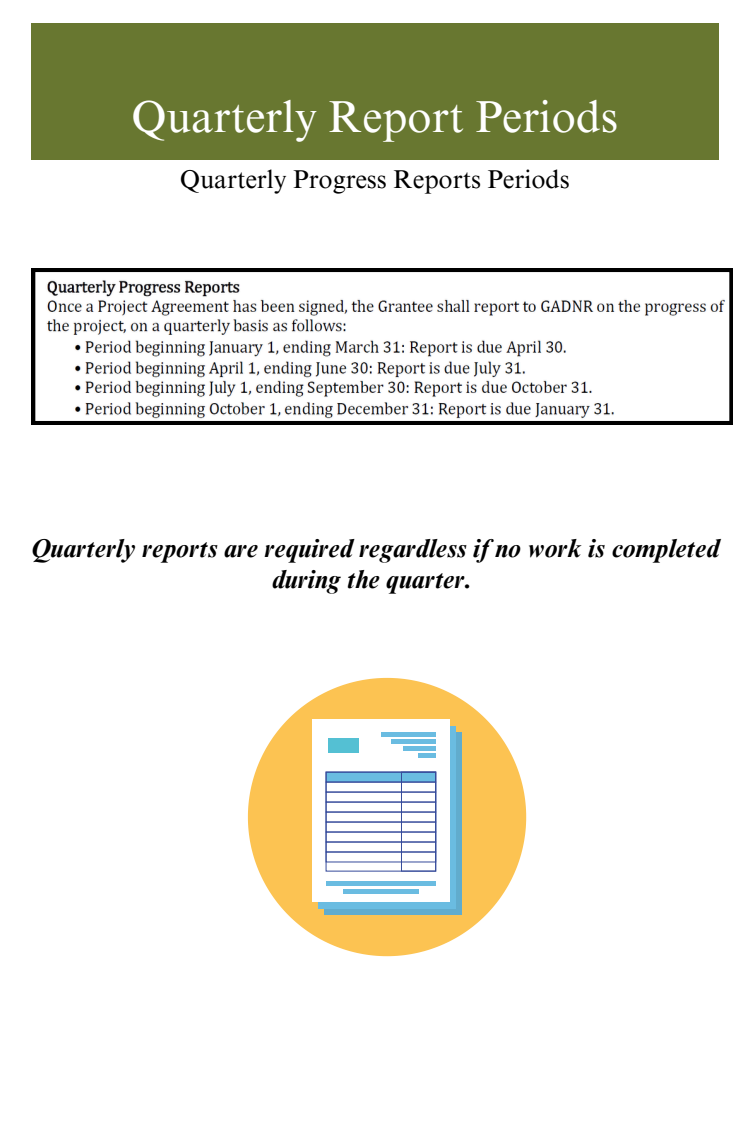
<style>
.page{position:relative;width:750px;height:1125px;background:#fff}
.page>*{position:absolute;margin:0;border:0;box-sizing:border-box;transform-origin:0 0}
.t1{font:44.8px "Times NRMT Pro";color:#fff}
.t2{font:italic 700 25.8px/30.8px "Times NRMT Pro";color:#000;text-align:center}
.t3{font:25.8px "Times NRMT Pro";color:#000}
</style>
<div class="page">
<div style="left:32px;top:23px;width:686px;height:137px;background:#687730"></div>
<img style="left:32px;top:268px;width:701px;height:157px">
<svg style="left:248px;top:678px;width:278px;height:278px;fill:#fcc352"></svg>
<svg style="left:324px;top:732px;width:138px;height:183px;background:#62aecf"></svg>
<div style="left:318px;top:726px;width:137px;height:182px;background:#6abce1"></div>
<div style="left:312px;top:719px;width:138px;height:183px;background:#fff"></div>
<div style="left:326px;top:772px;width:110px;height:10px;background:#6abce1"></div>
<div style="left:326px;top:772px;width:110px;height:10px;border:1px solid #364b9b"></div>
<div style="left:326px;top:782px;width:110px;height:10px;border:1px solid #364b9b"></div>
<div style="left:326px;top:792px;width:110px;height:10px;border:1px solid #364b9b"></div>
<div style="left:326px;top:802px;width:110px;height:10px;border:1px solid #364b9b"></div>
<div style="left:326px;top:812px;width:110px;height:10px;border:1px solid #364b9b"></div>
<div style="left:326px;top:822px;width:110px;height:10px;border:1px solid #364b9b"></div>
<div style="left:326px;top:832px;width:110px;height:10px;border:1px solid #364b9b"></div>
<div style="left:326px;top:842px;width:110px;height:10px;border:1px solid #364b9b"></div>
<div style="left:326px;top:852px;width:110px;height:10px;border:1px solid #364b9b"></div>
<div style="left:401px;top:772px;width:35px;height:99px;border:1px solid #364b9b"></div>
<div style="left:328px;top:739px;width:31px;height:14px;background:#54c0d3"></div>
<div style="left:381px;top:732px;width:55px;height:5px;background:#6abce1"></div>
<div style="left:326px;top:881px;width:110px;height:5px;background:#6abce1"></div>
<div style="left:343px;top:889px;width:76px;height:5px;background:#6abce1"></div>
<div style="left:391px;top:739px;width:45px;height:5px;background:#6abce1"></div>
<div style="left:403px;top:746px;width:33px;height:5px;background:#6abce1"></div>
<div style="left:419px;top:753px;width:17px;height:5px;background:#6abce1"></div>
<h1 class="t1" style="left:132px;top:100px;width:488px">Quarterly Report Periods</h1>
<p class="t3" style="left:180px;top:170px;width:391px">Quarterly Progress Reports Periods</p>
<h2 class="t2" style="left:31px;top:536px;width:690px">Quarterly reports are required regardless if no work is completed during the quarter.</h2>
</div>
